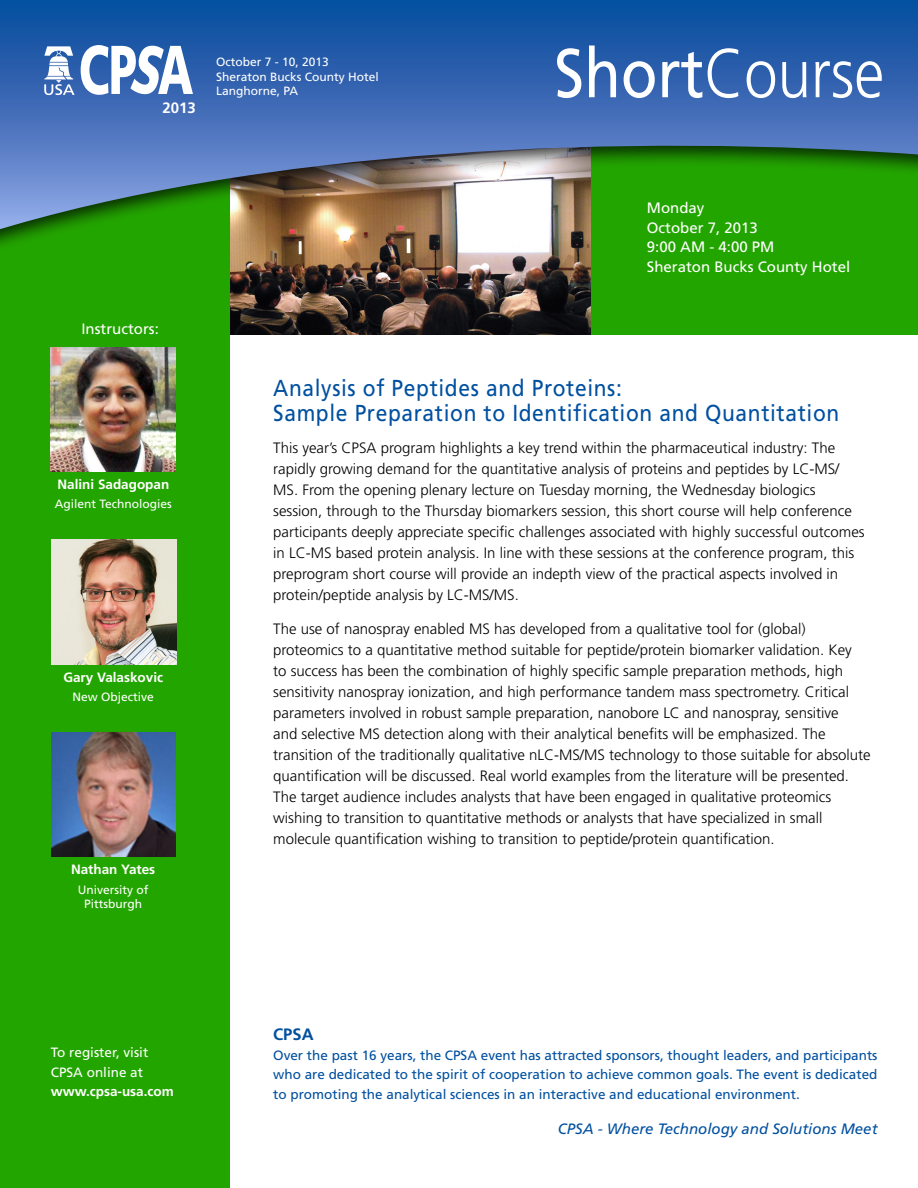
<style>
.page{position:relative;width:918px;height:1188px;background:#fff}
.page>*{position:absolute;margin:0;border:0;box-sizing:border-box;transform-origin:0 0}
.t1{font:300 69px "Frutiger";color:#fff;scale:.87 1}
.t2{font:23.1px/25.2px "Frutiger";letter-spacing:.03em;color:#0050a0;scale:.91 1}
.t3{font:700 16.5px "Frutiger";color:#0050a0}
.t4{font:300 15px/21px "Frutiger";color:#000}
.t5{font:15px/19.5px "Frutiger";color:#fff}
.t6{font:italic 15px "Frutiger";color:#0050a0}
.t7{font:700 15px "Frutiger";color:#fff}
.t8{font:13.5px/19.5px "Frutiger";color:#0050a0;text-align:justify}
.t9{font:700 13.5px "Frutiger";color:#fff}
.t10{font:13.5px/19.5px "Frutiger";color:#fff}
.t11{font:12px/14.4px "Frutiger";color:#fff}
.s1{font-weight:400}
</style>
<div class="page">
<div style="left:0;top:0;width:230px;height:1188px;background:#23a500"></div>
<div style="left:591px;top:102px;width:327px;height:233px;background:#23a500"></div>
<img style="left:230px;top:254px;width:361px;height:81px">
<div style="left:0;top:0;width:918px;height:254px;background:#000;opacity:.75"></div>
<svg style="left:0;top:0;width:918px;height:233px"></svg>
<svg style="left:81px;top:45px;width:112px;height:50px;background:#9eb5d9"></svg>
<svg style="left:44px;top:46px;width:31px;height:49px;background:#8ea9d2"></svg>
<img style="left:52px;top:540px;width:124px;height:124px">
<img style="left:51px;top:732px;width:125px;height:125px">
<img style="left:51px;top:347px;width:124px;height:125px">
<p class="t7" style="left:163px;top:99px;width:35px">2013</p>
<p class="t11" style="left:216px;top:55px;width:164px">October 7 - 10, 2013<br>Sheraton Bucks County Hotel<br>Langhorne, PA</p>
<h1 class="t1" style="left:554px;top:34px;width:381px"><span class="s1">Short</span>Course</h1>
<p class="t5" style="left:81px;top:319px;width:79px">Instructors:</p>
<p class="t9" style="left:58px;top:476px;width:113px">Nalini Sadagopan</p>
<p class="t11" style="left:55px;top:497px;width:119px">Agilent Technologies</p>
<p class="t9" style="left:63px;top:669px;width:101px">Gary Valaskovic</p>
<p class="t11" style="left:73px;top:690px;width:83px">New Objective</p>
<p class="t9" style="left:71px;top:862px;width:86px">Nathan Yates</p>
<p class="t11" style="left:78px;top:882px;width:72px;text-align:center">University of<br>Pittsburgh</p>
<p class="t5" style="left:647px;top:198px;width:205px">Monday<br>October 7, 2013<br>9:00 AM - 4:00 PM<br>Sheraton Bucks County Hotel</p>
<h2 class="t2" style="left:273px;top:375px;width:624px">Analysis of Peptides and Proteins:<br>Sample Preparation to Identification and Quantitation</h2>
<p class="t4" style="left:273px;top:437px;width:593px">This year’s CPSA program highlights a key trend within the pharmaceutical industry: The rapidly growing demand for the quantitative analysis of proteins and peptides by LC-MS/ MS. From the opening plenary lecture on Tuesday morning, the Wednesday biologics session, through to the Thursday biomarkers session, this short course will help conference participants deeply appreciate specific challenges associated with highly successful outcomes in LC-MS based protein analysis. In line with these sessions at the conference program, this preprogram short course will provide an indepth view of the practical aspects involved in protein/peptide analysis by LC-MS/MS.</p>
<p class="t4" style="left:273px;top:619px;width:599px">The use of nanospray enabled MS has developed from a qualitative tool for (global) proteomics to a quantitative method suitable for peptide/protein biomarker validation. Key<br>to success has been the combination of highly specific sample preparation methods, high sensitivity nanospray ionization, and high performance tandem mass spectrometry. Critical parameters involved in robust sample preparation, nanobore LC and nanospray, sensitive<br>and selective MS detection along with their analytical benefits will be emphasized. The transition of the traditionally qualitative nLC-MS/MS technology to those suitable for absolute quantification will be discussed. Real world examples from the literature will be presented.<br>The target audience includes analysts that have been engaged in qualitative proteomics wishing to transition to quantitative methods or analysts that have specialized in small molecule quantification wishing to transition to peptide/protein quantification.</p>
<p class="t10" style="left:51px;top:1042px;width:99px">To register, visit<br>CPSA online at</p>
<p class="t9" style="left:51px;top:1083px;width:124px">www.cpsa-usa.com</p>
<p class="t3" style="left:273px;top:1025px;width:42px">CPSA</p>
<p class="t8" style="left:273px;top:1045px;width:606px">Over the past 16 years, the CPSA event has attracted sponsors, thought leaders, and participants who are dedicated to the spirit of cooperation to achieve common goals. The event is dedicated to promoting the analytical sciences in an interactive and educational environment.</p>
<p class="t6" style="left:558px;top:1120px;width:321px">CPSA - Where Technology and Solutions Meet</p>
</div>
